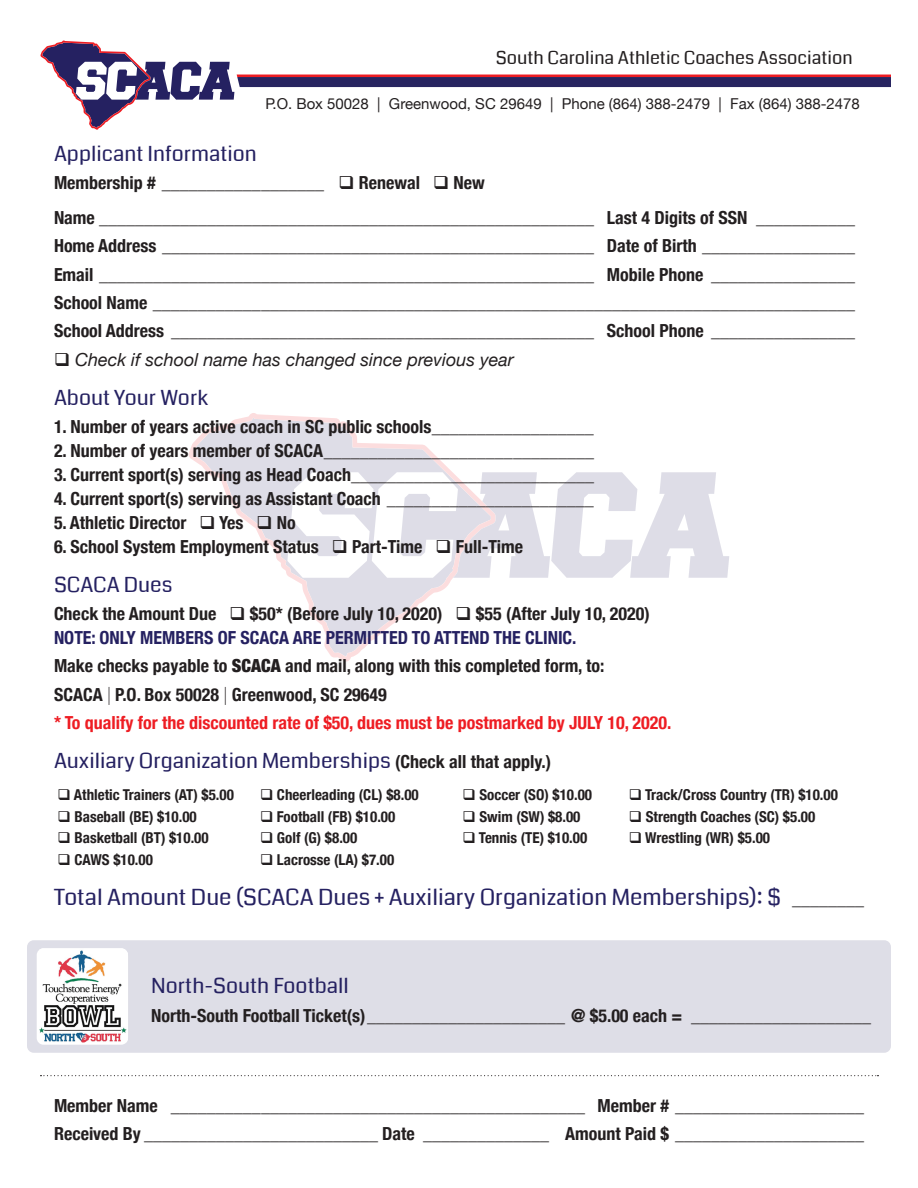
<style>
.page{position:relative;width:918px;height:1188px;background:#fff}
.page>*{position:absolute;margin:0;border:0;box-sizing:border-box;transform-origin:0 0}
.t1{font:22.5px "Coda";color:#252161}
.t2{font:21px "Coda";color:#252161}
.t3{font:700 condensed 18px/28.3px "Helvetica Neue";color:#231f20}
.t4{font:italic 18px "Helvetica Neue";color:#231f20}
.t5{font:18px "Coda";color:#231f20}
.t6{font:700 condensed 15px "Helvetica Neue";color:#231f20}
.t7{font:15px "Helvetica Neue";color:#231f20}
.s1{color:#252161}
.s2{font-weight:900}
.s3{font-weight:100;font-stretch:normal}
.s4{color:#ee1d23}
.s5{font-family:"Helvetica Neue";font-weight:700;font-stretch:condensed;font-size:18px;color:#231f20}
.s6{font-family:"Helvetica Neue";font-weight:100;font-size:18px;color:#231f20}
</style>
<div class="page">
<svg style="left:40px;top:40px;width:851px;height:90px"></svg>
<svg style="left:189px;top:413px;width:264px;height:249px"></svg>
<svg style="left:287px;top:472px;width:442px;height:106px"></svg>
<div style="left:27px;top:940px;width:864px;height:113px;background:#dedee7;border-radius:7px"></div>
<div style="left:37px;top:948px;width:91px;height:97px;background:#fff;border-radius:7px"></div>
<img style="left:39px;top:948px;width:89px;height:94px">
<svg style="left:40px;top:1075px;width:839px;height:1px"></svg>
<p class="t5" style="left:496px;top:45px;width:358px">South Carolina Athletic Coaches Association</p>
<p class="t7" style="left:265px;top:93px;width:596px">P.O. Box 50028 | Greenwood, SC 29649 | Phone (864) 388-2479 | Fax (864) 388-2478</p>
<p class="t2" style="left:54px;top:139px;width:204px">Applicant Information</p>
<p class="t3" style="left:54px;top:164px;width:802px;line-height:35.1px">Membership # __________________ ❑ Renewal ❑ New<br>Name _______________________________________________________ Last 4 Digits of SSN ___________</p>
<p class="t3" style="left:54px;top:231px;width:802px;text-align:justify">Home Address ________________________________________________ Date of Birth _________________ Email _______________________________________________________ Mobile Phone ________________ School Name ______________________________________________________________________________ School Address _______________________________________________ School Phone ________________</p>
<p class="t4" style="left:54px;top:346px;width:461px">❑ Check if school name has changed since previous year</p>
<p class="t2" style="left:54px;top:383px;width:156px">About Your Work</p>
<p class="t3" style="left:54px;top:411px;width:541px">1. Number of years active coach in SC public schools__________________</p>
<p class="t3" style="left:54px;top:435px;width:541px">2. Number of years member of SCACA______________________________</p>
<p class="t3" style="left:54px;top:459px;width:541px">3. Current sport(s) serving as Head Coach___________________________</p>
<p class="t3" style="left:54px;top:483px;width:541px">4. Current sport(s) serving as Assistant Coach _______________________</p>
<p class="t3" style="left:54px;top:507px;width:243px">5. Athletic Director ❑ Yes ❑ No</p>
<p class="t3" style="left:54px;top:531px;width:471px">6. School System Employment Status ❑ Part-Time ❑ Full-Time</p>
<p class="t2" style="left:54px;top:570px;width:120px">SCACA Dues</p>
<p class="t3" style="left:54px;top:600px;width:597px;line-height:24px">Check the Amount Due ❑ $50* (Before July 10, 2020) ❑ $55 (After July 10, 2020)<br><span class="s1">NOTE: ONLY MEMBERS OF SCACA ARE PERMITTED TO ATTEND THE CLINIC.</span></p>
<p class="t3" style="left:54px;top:651px;width:619px">Make checks payable to <span class="s2">SCACA</span> and mail, along with this completed form, to:<br>SCACA <span class="s3">|</span> P.O. Box 50028 <span class="s3">|</span> Greenwood, SC 29649<br><span class="s4">* To qualify for the discounted rate of $50, dues must be postmarked by JULY 10, 2020.</span></p>
<p class="t2" style="left:54px;top:746px;width:499px">Auxiliary Organization Memberships <span class="s5">(Check all that apply.)</span></p>
<p class="t6" style="left:58px;top:783px;width:178px">❑ Athletic Trainers (AT) $5.00</p>
<p class="t6" style="left:260px;top:783px;width:160px">❑ Cheerleading (CL) $8.00</p>
<p class="t6" style="left:463px;top:783px;width:131px">❑ Soccer (SO) $10.00</p>
<p class="t6" style="left:629px;top:783px;width:211px">❑ Track/Cross Country (TR) $10.00</p>
<p class="t6" style="left:58px;top:804px;width:141px">❑ Baseball (BE) $10.00</p>
<p class="t6" style="left:260px;top:804px;width:137px">❑ Football (FB) $10.00</p>
<p class="t6" style="left:463px;top:804px;width:119px">❑ Swim (SW) $8.00</p>
<p class="t6" style="left:629px;top:804px;width:188px">❑ Strength Coaches (SC) $5.00</p>
<p class="t6" style="left:58px;top:826px;width:153px">❑ Basketball (BT) $10.00</p>
<p class="t6" style="left:260px;top:826px;width:99px">❑ Golf (G) $8.00</p>
<p class="t6" style="left:463px;top:826px;width:126px">❑ Tennis (TE) $10.00</p>
<p class="t6" style="left:629px;top:826px;width:143px">❑ Wrestling (WR) $5.00</p>
<p class="t6" style="left:58px;top:847px;width:97px">❑ CAWS $10.00</p>
<p class="t6" style="left:260px;top:847px;width:136px">❑ Lacrosse (LA) $7.00</p>
<p class="t1" style="left:54px;top:882px;width:812px">Total Amount Due (SCACA Dues + Auxiliary Organization Memberships): $ <span class="s6">________</span></p>
<p class="t2" style="left:151px;top:971px;width:199px">North-South Football</p>
<p class="t3" style="left:151px;top:1000px;width:721px">North-South Football Ticket(s)______________________ @ $5.00 each = ____________________</p>
<p class="t3" style="left:54px;top:1090px;width:811px">Member Name ______________________________________________ Member # _____________________<br>Received By __________________________ Date ______________ Amount Paid $ _____________________</p>
</div>
